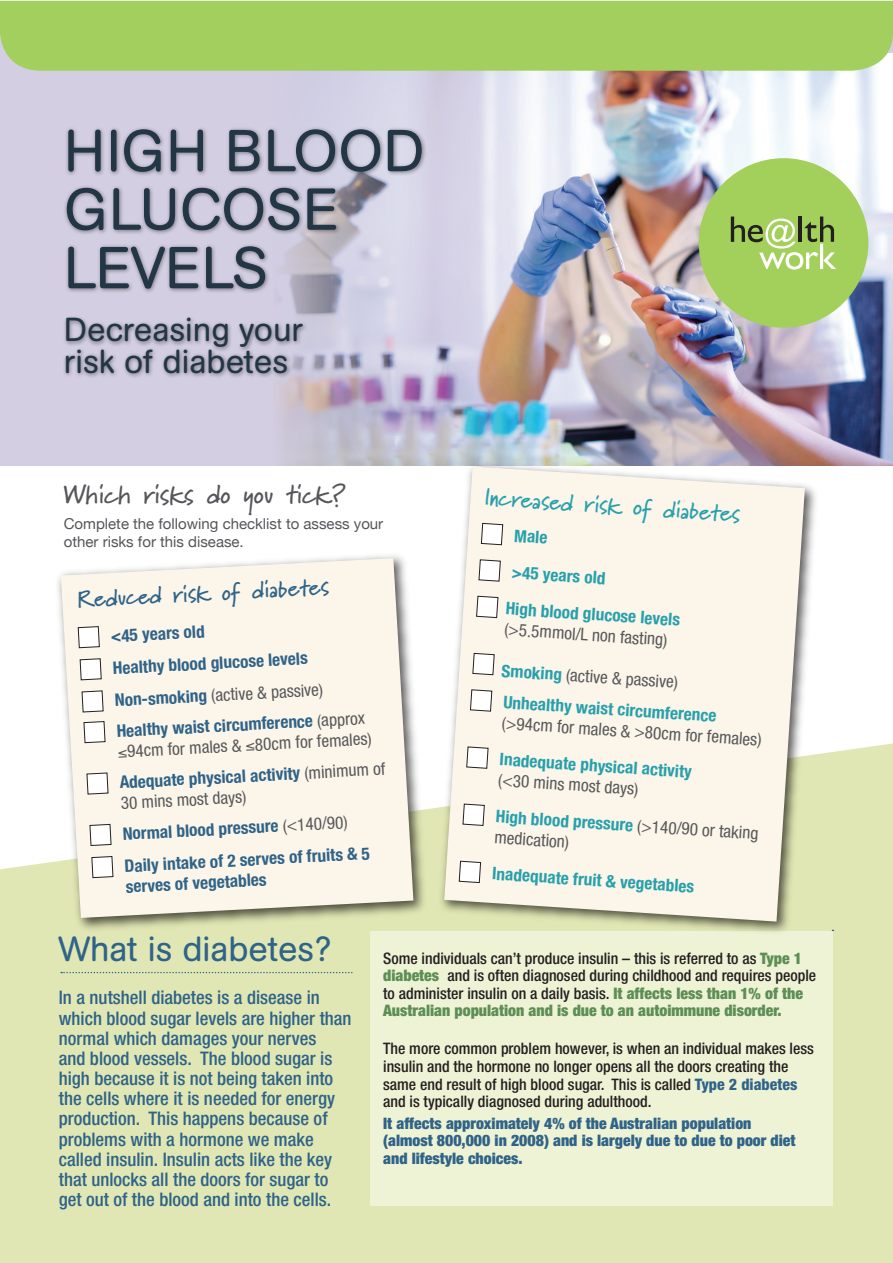
<style>
.page{position:relative;width:893px;height:1263px;background:#fff}
.page>*{position:absolute;margin:0;border:0;box-sizing:border-box;transform-origin:0 0}
.t1{font:58.5px/58.5px "AG Book Rounded";color:#233645}
.t2{font:34.65px "AG Book Rounded";color:#2f6388}
.t3{font:33px/31.5px "AG Book Rounded";color:#233645}
.t4{font:700 25.5px "Marydale";color:#55565a}
.t5{font:700 22.95px "Marydale";color:#27a0ab}
.t6{font:700 22.95px "Marydale";color:#2f6388}
.t7{font:500 condensed 18.75px/20.2px "Helvetica Neue";color:#2f6388}
.t8{font:condensed 17.25px/36.6px "Helvetica Neue";color:#57585a}
.t9{font:700 condensed 17.25px/31.7px "Helvetica Neue";color:#2f6388}
.t10{font:700 condensed 17.25px/36.5px "Helvetica Neue";color:#27a0ab}
.t11{font:500 condensed 15.9px/17.5px "Helvetica Neue";color:#231f20}
.t12{font:900 condensed 15.9px/17.5px "Helvetica Neue";color:#2f6388}
.Basic_Body_Copy{font:15px/18px "Helvetica Neue";color:#55565a}
.s1{font-weight:400;color:#57585a}
.s2{font-weight:700;color:#2f6388}
.s3{font-weight:700;color:#27a0ab}
.s4{font-weight:900;color:#5c8e55}
.s5{font-weight:800;color:#2f6388}
</style>
<div class="page">
<div style="left:0;top:1px;width:893px;height:465px;background:#d3cee2"></div>
<img style="left:278px;top:71px;width:615px;height:395px">
<div style="left:0;top:1px;width:893px;height:70px;background:#a3cf5e"></div>
<svg style="left:699px;top:158px;width:169px;height:170px;background:#a8ca79"></svg>
<div style="left:0;top:743px;width:893px;height:520px;background:#e0e7b4"></div>
<div style="left:370px;top:931px;width:463px;height:275px;background:#eff3d6"></div>
<img style="left:51px;top:555px;width:381px;height:382px">
<svg style="left:61px;top:558px;width:352px;height:360px;background:#f6f0e5"></svg>
<svg style="left:77px;top:626px;width:23px;height:22px"></svg>
<svg style="left:79px;top:658px;width:23px;height:23px"></svg>
<svg style="left:81px;top:690px;width:23px;height:23px"></svg>
<svg style="left:83px;top:721px;width:23px;height:22px"></svg>
<svg style="left:86px;top:772px;width:23px;height:23px"></svg>
<svg style="left:89px;top:824px;width:23px;height:22px"></svg>
<svg style="left:91px;top:856px;width:23px;height:22px"></svg>
<img style="left:435px;top:461px;width:389px;height:471px">
<svg style="left:444px;top:466px;width:361px;height:455px;background:#f6f1e5"></svg>
<svg style="left:481px;top:523px;width:22px;height:22px"></svg>
<svg style="left:478px;top:559px;width:23px;height:23px"></svg>
<svg style="left:476px;top:595px;width:23px;height:23px"></svg>
<svg style="left:472px;top:653px;width:23px;height:22px"></svg>
<svg style="left:470px;top:689px;width:23px;height:23px"></svg>
<svg style="left:466px;top:746px;width:23px;height:23px"></svg>
<svg style="left:462px;top:803px;width:23px;height:23px"></svg>
<svg style="left:458px;top:860px;width:23px;height:23px"></svg>
<svg style="left:61px;top:972px;width:292px;height:1px"></svg>
<div style="left:63px;top:127px;width:365px;height:252px;background:#231f20;opacity:.5"></div>
<p class="t1" style="left:64px;top:122px;width:362px">HIGH BLOOD<br>GLUCOSE<br>LEVELS</p>
<p class="t3" style="left:64px;top:314px;width:241px">Decreasing your risk of diabetes</p>
<p class="t4" style="left:64px;top:479px;width:285px">Which risks do you tick?</p>
<p class="Basic_Body_Copy" style="left:64px;top:516px;width:321px">Complete the following checklist to assess your other risks for this disease.</p>
<p class="t6" style="left:77px;top:586px;width:253px;rotate:-3deg">Reduced risk of diabetes</p>
<p class="t9" style="left:110px;top:620px;width:251px;rotate:-3deg">&lt;45 years old<br>Healthy blood glucose levels<br>Non-smoking <span class="s1">(active &amp; passive)<br></span>Healthy waist circumference <span class="s1">(approx</span></p>
<p class="t8" style="left:117px;top:736px;width:268px;line-height:30.8px;rotate:-3deg">≤94cm for males &amp; ≤80cm for females)<br><span class="s2">Adequate physical activity</span> (minimum of</p>
<p class="t9" style="left:120px;top:787px;width:248px;rotate:-3deg"><span class="s1">30 mins most days)<br></span>Normal blood pressure <span class="s1">(&lt;140/90)<br></span>Daily intake of 2 serves of fruits &amp; 5</p>
<p class="t9" style="left:125px;top:870px;width:143px;rotate:-3deg">serves of vegetables</p>
<p class="t5" style="left:486px;top:483px;width:258px;rotate:4deg">Increased risk of diabetes</p>
<p class="t10" style="left:512px;top:517px;width:176px;rotate:4deg">Male<br>&gt;45 years old<br>High blood glucose levels</p>
<p class="t8" style="left:506px;top:610px;width:165px;rotate:4deg">(&gt;5.5mmol/L non fasting)</p>
<p class="t10" style="left:503px;top:654px;width:219px;line-height:31.3px;rotate:4deg">Smoking <span class="s1">(active &amp; passive)<br></span>Unhealthy waist circumference</p>
<p class="t8" style="left:503px;top:704px;width:262px;rotate:4deg">(&gt;94cm for males &amp; &gt;80cm for females)<br><span class="s3">Inadequate physical activity</span></p>
<p class="t8" style="left:500px;top:761px;width:265px;rotate:4deg">(&lt;30 mins most days)<br><span class="s3">High blood pressure</span> (&gt;140/90 or taking</p>
<p class="t10" style="left:496px;top:818px;width:204px;rotate:4deg"><span class="s1">medication)<br></span>Inadequate fruit &amp; vegetables</p>
<p class="t2" style="left:58px;top:929px;width:274px">What is diabetes?</p>
<p class="t7" style="left:59px;top:987px;width:294px">In a nutshell diabetes is a disease in which blood sugar levels are higher than normal which damages your nerves<br>and blood vessels. The blood sugar is high because it is not being taken into the cells where it is needed for energy production. This happens because of problems with a hormone we make called insulin. Insulin acts like the key that unlocks all the doors for sugar to get out of the blood and into the cells.</p>
<p class="t11" style="left:383px;top:949px;width:435px">Some individuals can’t produce insulin – this is referred to as <span class="s4">Type 1 diabetes</span> and is often diagnosed during childhood and requires people to administer insulin on a daily basis. <span class="s4">It affects less than 1% of the Australian population and is due to an autoimmune disorder.</span></p>
<p class="t11" style="left:383px;top:1040px;width:432px">The more common problem however, is when an individual makes less insulin and the hormone no longer opens all the doors creating the same end result of high blood sugar. This is called <span class="s5">Type 2 diabetes </span>and is typically diagnosed during adulthood.</p>
<p class="t12" style="left:383px;top:1114px;width:414px">It affects approximately 4% of the Australian population (almost 800,000 in 2008) and is largely due to due to poor diet and lifestyle choices.</p>
</div>
